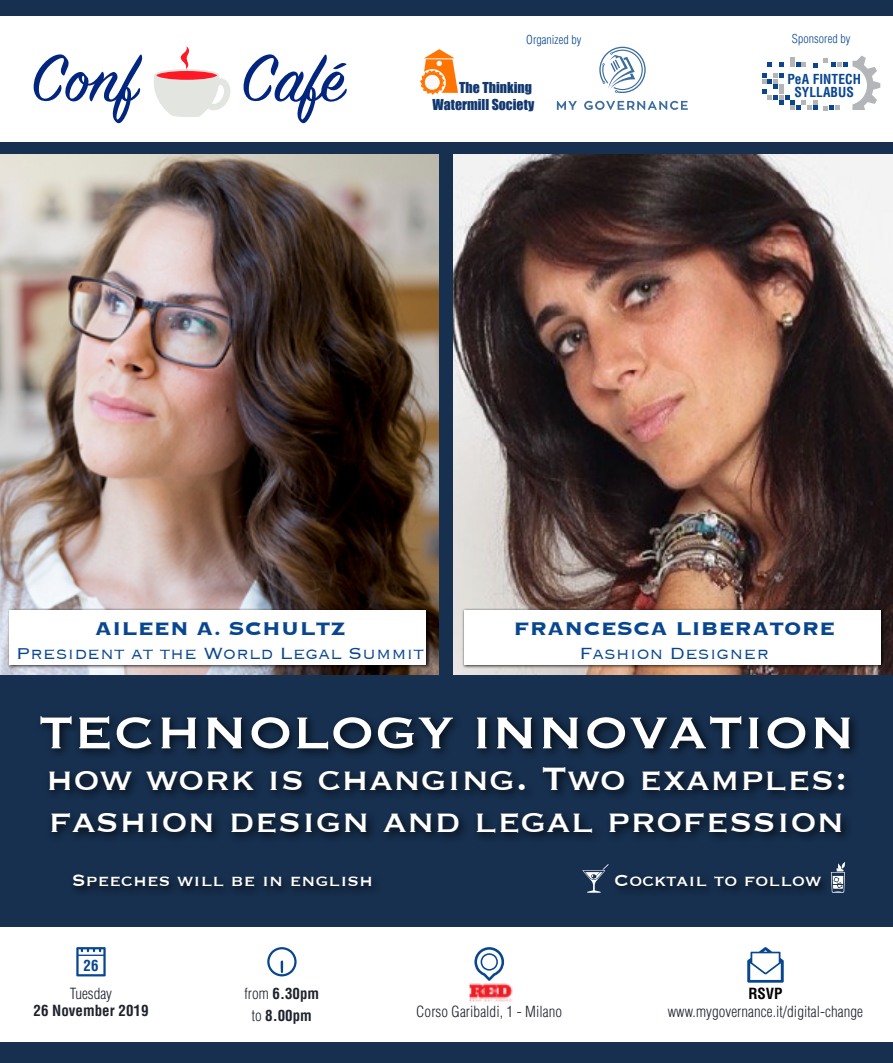
<style>
.page{position:relative;width:893px;height:1063px;background:#17304f}
.page>*{position:absolute;margin:0;border:0;box-sizing:border-box;transform-origin:0 0}
.t1{font:72.9px "Sign Painter House Script";color:#02257f}
.t2{font:58.5px "Copperplate";letter-spacing:.005em;color:#fff}
.t3{font:42px/42px "Copperplate";letter-spacing:.005em;color:#fff}
.t4{font:700 24px "Copperplate";letter-spacing:.005em;color:#084790}
.t5{font:300 21px "Copperplate";color:#084790}
.t6{font:21px "Copperplate";letter-spacing:.005em;color:#fff}
.t7{font:300 condensed 15px "Helvetica";letter-spacing:.005em;color:#1f232d}
.t8{font:700 condensed 15px/22.2px "Helvetica";color:#1f232d;text-align:center}
.t9{font:700 condensed 15px "Helvetica";color:#000}
.t10{font:700 condensed 15px "Helvetica";color:#084790}
.t11{font:13.8px/16.6px "Impact";color:#123870;text-align:right}
.t12{font:700 condensed 13.5px/13.5px "Helvetica";letter-spacing:.005em;color:#084790;text-align:center}
.t13{font:300 condensed 12px "Helvetica";letter-spacing:.005em;color:#084790}
.s1{font-weight:300}
</style>
<div class="page">
<div style="left:35px;top:712px;width:825px;height:185px;background:#000;opacity:.75"></div>
<div style="left:0;top:927px;width:893px;height:115px;background:#fff"></div>
<div style="left:0;top:16px;width:893px;height:126px;background:#fff"></div>
<svg style="left:474px;top:947px;width:30px;height:34px"></svg>
<svg style="left:76px;top:947px;width:30px;height:29px"></svg>
<svg style="left:154px;top:75px;width:77px;height:42px"></svg>
<svg style="left:181px;top:46px;width:8px;height:23px"></svg>
<svg style="left:65px;top:72px;width:57px;height:30px"></svg>
<svg style="left:155px;top:70px;width:63px;height:11px"></svg>
<div style="left:154px;top:69px;width:65px;height:13px;border:2px solid #e2e5e0;border-radius:50%"></div>
<svg style="left:557px;top:101px;width:20px;height:9px"></svg>
<svg style="left:584px;top:101px;width:104px;height:9px"></svg>
<svg style="left:599px;top:47px;width:47px;height:46px"></svg>
<svg style="left:813px;top:63px;width:4px;height:5px"></svg>
<svg style="left:779px;top:63px;width:4px;height:4px"></svg>
<svg style="left:768px;top:63px;width:4px;height:4px"></svg>
<svg style="left:823px;top:56px;width:57px;height:54px"></svg>
<svg style="left:790px;top:57px;width:16px;height:10px"></svg>
<svg style="left:762px;top:74px;width:55px;height:36px"></svg>
<svg style="left:267px;top:947px;width:30px;height:29px"></svg>
<svg style="left:420px;top:49px;width:38px;height:46px"></svg>
<svg style="left:747px;top:947px;width:37px;height:36px"></svg>
<svg style="left:583px;top:864px;width:26px;height:29px"></svg>
<svg style="left:831px;top:862px;width:14px;height:31px"></svg>
<img style="left:0;top:155px;width:439px;height:519px">
<img style="left:453px;top:155px;width:440px;height:519px">
<div style="left:8px;top:609px;width:422px;height:60px;background:#000;opacity:.75"></div>
<div style="left:10px;top:610px;width:416px;height:55px;background:#fff"></div>
<div style="left:462px;top:609px;width:422px;height:60px;background:#000;opacity:.75"></div>
<div style="left:464px;top:610px;width:417px;height:55px;background:#fff"></div>
<img style="left:469px;top:984px;width:44px;height:18px">
<h1 class="t1" style="left:31px;top:34px;width:108px">C f</h1>
<h1 class="t1" style="left:241px;top:34px;width:105px">Café</h1>
<p class="t13" style="left:526px;top:32px;width:57px">Organized by</p>
<p class="t13" style="left:792px;top:31px;width:60px">Sponsored by</p>
<p class="t11" style="left:433px;top:79px;width:103px">The Thinking<br>Watermill Society</p>
<p class="t12" style="left:787px;top:72px;width:75px">PeA FINTECH<br>SYLLABUS</p>
<h3 class="t4" style="left:95px;top:612px;width:252px">AILEEN A. SCHULTZ</h3>
<h3 class="t5" style="left:16px;top:639px;width:409px">President at the World Legal Summit</h3>
<h3 class="t4" style="left:513px;top:612px;width:323px">FRANCESCA LIBERATORE</h3>
<h3 class="t5" style="left:579px;top:639px;width:191px">Fashion Designer</h3>
<h2 class="t2" style="left:38px;top:694px;width:818px">TECHNOLOGY INNOVATION</h2>
<h3 class="t3" style="left:46px;top:756px;width:803px">how work is changing. Two examples: fashion design and legal profession</h3>
<h3 class="t6" style="left:72px;top:867px;width:303px">Speeches will be in english</h3>
<h3 class="t6" style="left:614px;top:867px;width:209px">Cocktail to follow</h3>
<p class="t10" style="left:83px;top:956px;width:16px">26</p>
<p class="t7" style="left:70px;top:984px;width:44px">Tuesday</p>
<p class="t8" style="left:33px;top:1000px;width:116px">26 November 2019</p>
<p class="t8" style="left:245px;top:982px;width:76px"><span class="s1">from</span> 6.30pm <span class="s1">to</span> 8.00pm</p>
<p class="t7" style="left:416px;top:1002px;width:148px">Corso Garibaldi, 1 - Milano</p>
<p class="t9" style="left:748px;top:984px;width:36px">RSVP</p>
<p class="t7" style="left:668px;top:1002px;width:197px">www.mygovernance.it/digital-change</p>
</div>
